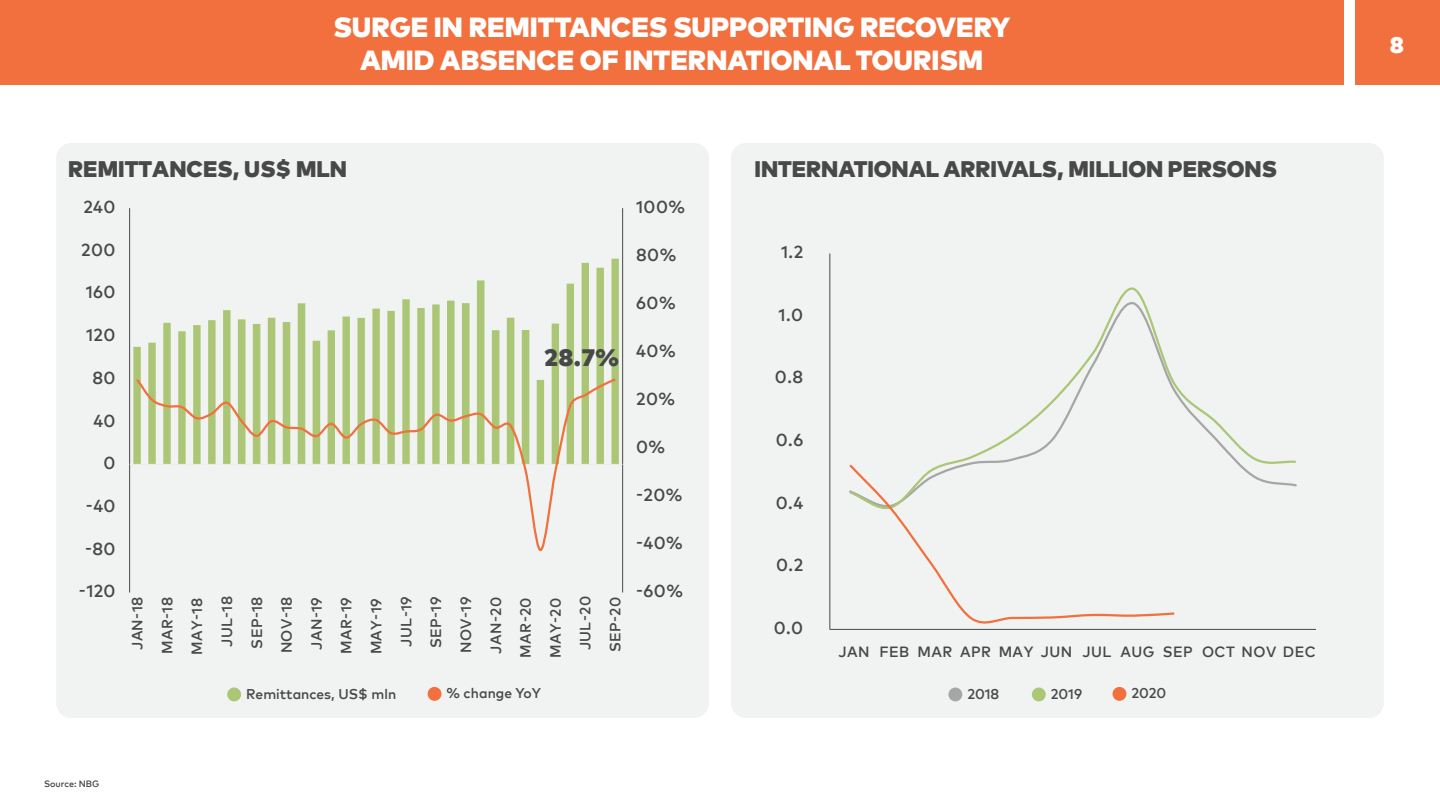
<style>
.page{position:relative;width:1440px;height:810px;background:#fff}
.page>*{position:absolute;margin:0;border:0;box-sizing:border-box;transform-origin:0 0}
.t1{font:900 27.6px/33.1px "BOG2018";color:#fff;text-align:center}
.t2{font:900 23.77px "BOG2018";color:#484848}
.t3{font:900 22.5px "BOG2018";color:#484848}
.t4{font:900 22.5px "BOG2018";color:#fff}
.t5{font:600 16.95px "BOG2018";letter-spacing:.025em;color:#484848}
.t6{font:600 14.55px/29.8px "BOG2018";letter-spacing:.03em;color:#484848;text-align:right}
.t7{font:600 13.8px "BOG2018";color:#484848}
.t8{font:600 9px "BOG2018";color:#484848}
</style>
<div class="page">
<div style="left:0;top:0;width:1343px;height:85px;background:#f2703d"></div>
<div style="left:1355px;top:0;width:85px;height:85px;background:#f2703d"></div>
<div style="left:731px;top:143px;width:653px;height:575px;background:#f1f2f2;border-radius:15px"></div>
<div style="left:56px;top:143px;width:653px;height:575px;background:#f1f2f2;border-radius:15px"></div>
<hr style="left:829px;top:253px;width:1px;height:376px;background:#484848">
<hr style="left:830px;top:629px;width:486px;height:1px;background:#484848">
<svg style="left:951px;top:287px;width:346px;height:200px"></svg>
<svg style="left:847px;top:462px;width:330px;height:168px"></svg>
<div style="left:1113px;top:687px;width:13px;height:14px;background:#f2703d;border-radius:50%"></div>
<div style="left:948px;top:688px;width:14px;height:13px;background:#a6a6a6;border-radius:50%"></div>
<div style="left:1032px;top:688px;width:14px;height:13px;background:#abc675;border-radius:50%"></div>
<div style="left:428px;top:687px;width:13px;height:14px;background:#f2703d;border-radius:50%"></div>
<div style="left:227px;top:688px;width:14px;height:13px;background:#abc675;border-radius:50%"></div>
<svg style="left:133px;top:259px;width:486px;height:205px"></svg>
<hr style="left:622px;top:208px;width:1px;height:385px;background:#484848">
<hr style="left:129px;top:208px;width:1px;height:385px;background:#484848">
<hr style="left:130px;top:464px;width:493px;height:1px;background:#ebeeef">
<svg style="left:134px;top:376px;width:484px;height:176px"></svg>
<h1 class="t1" style="left:333px;top:9px;width:679px">SURGE IN REMITTANCES SUPPORTING RECOVERY<br>AMID ABSENCE OF INTERNATIONAL TOURISM</h1>
<h3 class="t3" style="left:68px;top:152px;width:280px">REMITTANCES, US$ MLN</h3>
<h3 class="t3" style="left:755px;top:152px;width:524px">INTERNATIONAL ARRIVALS, MILLION PERSONS</h3>
<p class="t5" style="left:83px;top:195px;width:34px">240</p>
<p class="t5" style="left:81px;top:238px;width:36px">200</p>
<p class="t5" style="left:86px;top:280px;width:31px">160</p>
<p class="t5" style="left:86px;top:323px;width:31px">120</p>
<p class="t5" style="left:93px;top:366px;width:25px">80</p>
<p class="t5" style="left:93px;top:408px;width:24px">40</p>
<p class="t5" style="left:104px;top:451px;width:13px">0</p>
<p class="t5" style="left:86px;top:494px;width:31px">-40</p>
<p class="t5" style="left:85px;top:536px;width:32px">-80</p>
<p class="t5" style="left:79px;top:579px;width:38px">-120</p>
<h2 class="t2" style="left:544px;top:339px;width:76px">28.7%</h2>
<p class="t6" style="left:121px;top:658px;width:64px;rotate:-90deg">JAN-18<br>MAR-18<br>MAY-18<br>JUL-18<br>SEP-18<br>NOV-18<br>JAN-19<br>MAR-19<br>MAY-19<br>JUL-19<br>SEP-19<br>NOV-19<br>JAN-20<br>MAR-20<br>MAY-20<br>JUL-20<br>SEP-20</p>
<p class="t5" style="left:636px;top:195px;width:51px">100%</p>
<p class="t5" style="left:636px;top:243px;width:42px">80%</p>
<p class="t5" style="left:636px;top:291px;width:41px">60%</p>
<p class="t5" style="left:636px;top:339px;width:41px">40%</p>
<p class="t5" style="left:636px;top:387px;width:41px">20%</p>
<p class="t5" style="left:636px;top:435px;width:30px">0%</p>
<p class="t5" style="left:636px;top:483px;width:48px">-20%</p>
<p class="t5" style="left:636px;top:531px;width:48px">-40%</p>
<p class="t5" style="left:636px;top:579px;width:48px">-60%</p>
<p class="t5" style="left:781px;top:240px;width:24px">1.2</p>
<p class="t5" style="left:779px;top:302px;width:26px">1.0</p>
<p class="t5" style="left:775px;top:365px;width:30px">0.8</p>
<p class="t5" style="left:776px;top:428px;width:29px">0.6</p>
<p class="t5" style="left:776px;top:490px;width:29px">0.4</p>
<p class="t5" style="left:776px;top:553px;width:29px">0.2</p>
<p class="t5" style="left:774px;top:616px;width:31px">0.0</p>
<p class="t6" style="left:838px;top:636px;width:479px">JAN FEB MAR APR MAY JUN JUL AUG SEP OCT NOV DEC</p>
<p class="t7" style="left:246px;top:684px;width:152px">Remittances, US$ mln</p>
<p class="t7" style="left:447px;top:683px;width:96px">% change YoY</p>
<p class="t7" style="left:967px;top:684px;width:34px">2018</p>
<p class="t7" style="left:1051px;top:684px;width:33px">2019</p>
<p class="t7" style="left:1132px;top:683px;width:36px">2020</p>
<p class="t8" style="left:44px;top:778px;width:57px">Source: NBG</p>
<h3 class="t4" style="left:1390px;top:28px;width:16px">8</h3>
</div>
